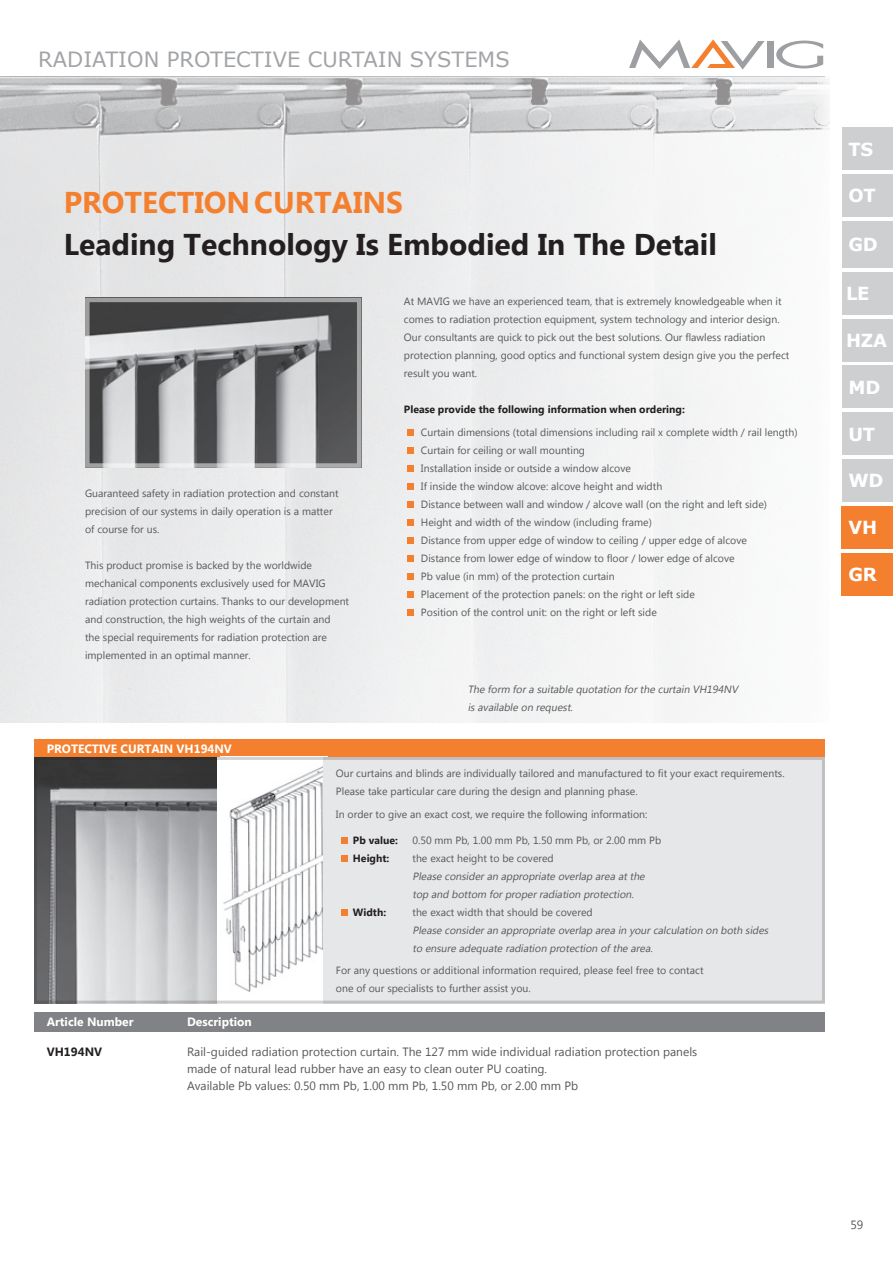
<style>
.page{position:relative;width:893px;height:1263px;background:#fff}
.page>*{position:absolute;margin:0;border:0;box-sizing:border-box;transform-origin:0 0}
.t1{font:700 30px "Lao UI";color:#231f20}
.t2{font:700 30px "Lao UI";color:#f4802f}
.t3{font:21px "Verdana";color:#a1a3a6}
.t4{font:700 18px "Verdana";color:#fff}
.t5{font:12px/17px "Lao UI";color:#57585a}
.t6{font:700 12px "Lao UI";color:#fff}
.t7{font:700 12px "Lao UI";color:#231f20}
.t8{font:10.5px/18px "Lao UI";color:#57585a}
.t9{font:italic 10.5px/18px "Lao UI";color:#57585a}
.t10{font:700 10.5px "Lao UI";color:#231f20}
</style>
<div class="page">
<hr style="left:0;top:76px;width:825px;height:1px;background:#a1a3a6">
<div style="left:767px;top:41px;width:6px;height:27px;background:#9d9fa2"></div>
<svg style="left:776px;top:41px;width:47px;height:27px"></svg>
<svg style="left:629px;top:39px;width:135px;height:31px"></svg>
<div style="left:842px;top:459px;width:51px;height:43px;background:#cecfd0"></div>
<div style="left:842px;top:412px;width:51px;height:43px;background:#cecfd0"></div>
<div style="left:842px;top:272px;width:51px;height:43px;background:#cecfd0"></div>
<div style="left:842px;top:221px;width:51px;height:47px;background:#cecfd0"></div>
<div style="left:842px;top:174px;width:51px;height:43px;background:#cecfd0"></div>
<div style="left:842px;top:128px;width:51px;height:42px;background:#cecfd0"></div>
<div style="left:842px;top:319px;width:51px;height:42px;background:#cecfd0"></div>
<div style="left:842px;top:366px;width:51px;height:42px;background:#cecfd0"></div>
<div style="left:842px;top:506px;width:51px;height:43px;background:#f4802f"></div>
<div style="left:842px;top:553px;width:51px;height:42px;background:#f4802f"></div>
<div style="left:34px;top:1012px;width:791px;height:19px;background:#808285"></div>
<img style="left:0;top:77px;width:829px;height:646px">
<img style="left:90px;top:303px;width:266px;height:160px">
<img style="left:38px;top:761px;width:179px;height:238px">
<div style="left:34px;top:740px;width:791px;height:17px;background:#f4802f"></div>
<img style="left:223px;top:766px;width:100px;height:226px">
<div style="left:323px;top:757px;width:502px;height:246px;background:#e6e7e9"></div>
<svg style="left:342px;top:838px;width:6px;height:6px"></svg>
<svg style="left:342px;top:856px;width:6px;height:6px"></svg>
<svg style="left:342px;top:910px;width:6px;height:6px"></svg>
<div style="left:85px;top:298px;width:276px;height:170px;border:4px solid #fff"></div>
<div style="left:34px;top:757px;width:791px;height:246px;border:3px solid #231f20"></div>
<div style="left:407px;top:429px;width:6px;height:7px;background:#f4802f"></div>
<div style="left:407px;top:447px;width:6px;height:7px;background:#f4802f"></div>
<div style="left:407px;top:465px;width:6px;height:7px;background:#f4802f"></div>
<div style="left:407px;top:483px;width:6px;height:7px;background:#f4802f"></div>
<div style="left:407px;top:501px;width:6px;height:7px;background:#f4802f"></div>
<div style="left:407px;top:519px;width:6px;height:7px;background:#f4802f"></div>
<div style="left:407px;top:537px;width:6px;height:7px;background:#f4802f"></div>
<div style="left:407px;top:555px;width:6px;height:7px;background:#f4802f"></div>
<div style="left:407px;top:573px;width:6px;height:7px;background:#f4802f"></div>
<div style="left:407px;top:591px;width:6px;height:7px;background:#f4802f"></div>
<div style="left:407px;top:609px;width:6px;height:7px;background:#f4802f"></div>
<h2 class="t3" style="left:38px;top:45px;width:473px">RADIATION PROTECTIVE CURTAIN SYSTEMS</h2>
<h1 class="t2" style="left:64px;top:182px;width:341px">PROTECTIONCURTAINS</h1>
<h1 class="t1" style="left:64px;top:224px;width:655px">Leading Technology Is Embodied In The Detail</h1>
<p class="t8" style="left:85px;top:483px;width:255px">Guaranteed safety in radiation protection and constant precision of our systems in daily operation is a matter of course for us.</p>
<p class="t8" style="left:85px;top:555px;width:266px">This product promise is backed by the worldwide mechanical components exclusively used for MAVIG radiation protection curtains. Thanks to our development and construction, the high weights of the curtain and<br>the special requirements for radiation protection are implemented in an optimal manner.</p>
<p class="t6" style="left:47px;top:740px;width:187px">PROTECTIVE CURTAIN VH194NV</p>
<p class="t8" style="left:404px;top:292px;width:387px">At MAVIG we have an experienced team, that is extremely knowledgeable when it comes to radiation protection equipment, system technology and interior design.<br>Our consultants are quick to pick out the best solutions. Our flawless radiation protection planning, good optics and functional system design give you the perfect result you want.</p>
<p class="t10" style="left:404px;top:403px;width:282px">Please provide the following information when ordering:</p>
<p class="t8" style="left:421px;top:422px;width:378px">Curtain dimensions (total dimensions including rail x complete width / rail length)<br>Curtain for ceiling or wall mounting<br>Installation inside or outside a window alcove<br>If inside the window alcove: alcove height and width<br>Distance between wall and window / alcove wall (on the right and left side)<br>Height and width of the window (including frame)<br>Distance from upper edge of window to ceiling / upper edge of alcove<br>Distance from lower edge of window to floor / lower edge of alcove<br>Pb value (in mm) of the protection curtain<br>Placement of the protection panels: on the right or left side<br>Position of the control unit: on the right or left side</p>
<p class="t9" style="left:468px;top:680px;width:274px">The form fora suitable quotation forthe curtain VH194NV is available on request.</p>
<p class="t8" style="left:336px;top:764px;width:450px">Our curtains and blinds are individually tailored and manufactured to fit your exact requirements.<br>Please take particular care during the design and planning phase.</p>
<p class="t8" style="left:336px;top:804px;width:313px">In order to give an exact cost, we require the following information:</p>
<p class="t10" style="left:353px;top:833px;width:47px">Pb value:</p>
<p class="t8" style="left:412px;top:831px;width:250px">0.50 mm Pb, 1.00 mm Pb, 1.50 mm Pb, or 2.00 mm Pb</p>
<p class="t10" style="left:353px;top:851px;width:38px">Height:</p>
<p class="t8" style="left:412px;top:849px;width:143px">the exact height to be covered</p>
<p class="t9" style="left:412px;top:867px;width:236px">Please consideran appropriate overlap area atthe top and bottom forproperradiation protection.</p>
<p class="t10" style="left:353px;top:905px;width:35px">Width:</p>
<p class="t8" style="left:412px;top:903px;width:182px">the exact width that should be covered</p>
<p class="t9" style="left:412px;top:921px;width:360px">Please consideran appropriate overlap area in yourcalculation on both sides to ensure adequate radiation protection ofthe area.</p>
<p class="t8" style="left:336px;top:961px;width:369px">For any questions or additional information required, please feel free to contact one of our specialists to further assist you.</p>
<p class="t6" style="left:47px;top:1014px;width:88px">Article Number</p>
<p class="t6" style="left:187px;top:1014px;width:66px">Description</p>
<p class="t7" style="left:47px;top:1043px;width:57px">VH194NV</p>
<p class="t5" style="left:187px;top:1043px;width:512px">Rail-guided radiation protection curtain. The 127 mm wide individual radiation protection panels made of natural lead rubber have an easy to clean outer PU coating.<br>Available Pb values: 0.50 mm Pb, 1.00 mm Pb, 1.50 mm Pb, or 2.00 mm Pb</p>
<h3 class="t4" style="left:848px;top:136px;width:27px">TS</h3>
<h3 class="t4" style="left:848px;top:183px;width:29px">OT</h3>
<h3 class="t4" style="left:848px;top:232px;width:31px">GD</h3>
<h3 class="t4" style="left:846px;top:281px;width:25px">LE</h3>
<h3 class="t4" style="left:846px;top:328px;width:42px">HZA</h3>
<h3 class="t4" style="left:848px;top:375px;width:34px">MD</h3>
<h3 class="t4" style="left:848px;top:421px;width:28px">UT</h3>
<h3 class="t4" style="left:848px;top:468px;width:37px">WD</h3>
<h3 class="t4" style="left:848px;top:515px;width:30px">VH</h3>
<h3 class="t4" style="left:848px;top:562px;width:30px">GR</h3>
<h3 class="t4" style="left:846px;top:562px;width:43px">DGS</h3>
<p class="t5" style="left:850px;top:1216px;width:14px">59</p>
</div>
